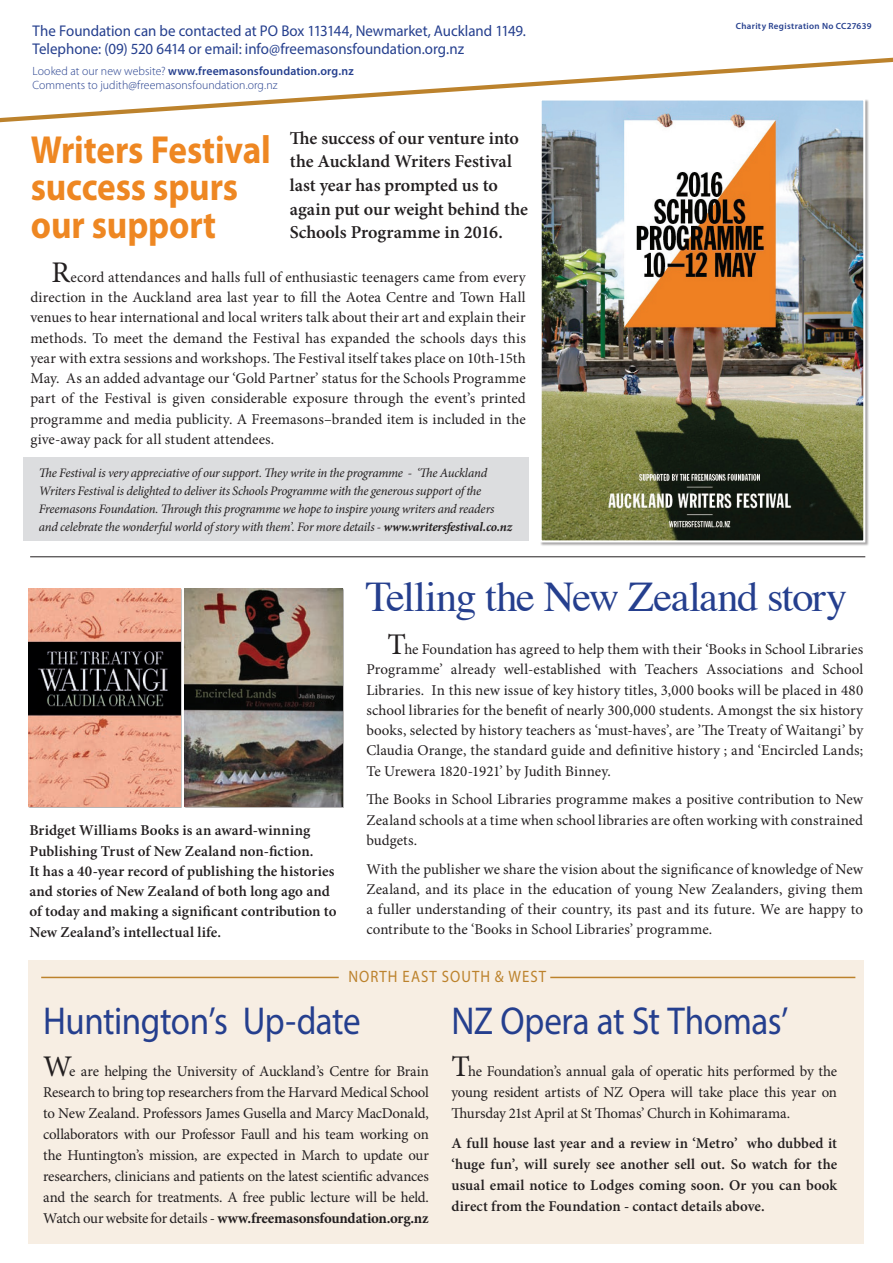
<style>
.page{position:relative;width:893px;height:1263px;background:#fff}
.page>*{position:absolute;margin:0;border:0;box-sizing:border-box;transform-origin:0 0}
.t1{font:42.3px "Times";letter-spacing:-.03em;color:#253f8e}
.t2{font:700 39.3px/37.3px "Myriad Pro";letter-spacing:-.005em;color:#ee8722;scale:.9 1}
.t3{font:39px "Myriad Pro";letter-spacing:-.015em;color:#253f8e;scale:.9 1}
.t4{font:600 18.15px/23.7px "Minion Pro";letter-spacing:-.005em;color:#231f20}
.t5{font:16.5px "Myriad Pro";letter-spacing:.07em;color:#bc822c;scale:.9 1}
.t6{font:15.6px/18px "Myriad Pro";color:#253f8e;scale:.96 1}
.t7{font:15px/20.2px "Minion Pro";color:#231f20;text-align:justify}
.t8{font:600 15px/20.2px "Minion Pro";letter-spacing:.005em;color:#231f20}
.t9{font:italic 12.9px/18px "Minion Pro";letter-spacing:-.02em;color:#231f20}
.t10{font:300 12px/13.5px "Myriad Pro";letter-spacing:.005em;color:#253f8e}
.t11{font:600 9px "Myriad Pro";letter-spacing:.035em;color:#253f8e}
.s1{font-weight:600}
.s2{font-size:30px}
.s3{font-weight:700}
</style>
<div class="page">
<div style="left:28px;top:960px;width:836px;height:283px;background:#f7eee3"></div>
<div style="left:24px;top:458px;width:505px;height:83px;background:#dcdddf"></div>
<hr style="left:550px;top:977px;width:305px;height:1px;background:#bc822c">
<hr style="left:41px;top:977px;width:298px;height:1px;background:#bc822c">
<hr style="left:30px;top:556px;width:835px;height:1px;background:#231f20">
<div style="left:28px;top:588px;width:154px;height:220px;background:#231f20;opacity:.4"></div>
<img style="left:28px;top:588px;width:152px;height:218px">
<div style="left:185px;top:588px;width:159px;height:220px;background:#231f20;opacity:.4"></div>
<img style="left:185px;top:588px;width:157px;height:218px">
<svg style="left:0;top:58px;width:893px;height:64px"></svg>
<div style="left:540px;top:99px;width:329px;height:447px;background:#231f20;opacity:.4"></div>
<img style="left:543px;top:101px;width:319px;height:438px">
<div style="left:540px;top:98px;width:325px;height:444px;border:2px solid #fff"></div>
<p class="t6" style="left:33px;top:21px;width:515px">The Foundation can be contacted at PO Box 113144, Newmarket, Auckland 1149.<br>Telephone: (09) 520 6414 or email: info@freemasonsfoundation.org.nz</p>
<p class="t10" style="left:33px;top:65px;width:323px">Looked at our new website? <span class="s1">www.freemasonsfoundation.org.nz<br></span>Comments to judith@freemasonsfoundation.org.nz</p>
<p class="t2" style="left:31px;top:132px;width:268px">Writers Festival success spurs our support</p>
<p class="t4" style="left:290px;top:126px;width:240px">The success of our venture into the Auckland Writers Festival last year has prompted us to again put our weight behind the<br>Schools Programme in 2016.</p>
<p class="t7" style="left:30px;top:267px;width:497px;text-indent:21px"><span class="s2">R</span>ecord attendances and halls full of enthusiastic teenagers came from every direction in the Auckland area last year to fill the Aotea Centre and Town Hall venues to hear international and local writers talk about their art and explain their methods. To meet the demand the Festival has expanded the schools days this year with extra sessions and workshops. The Festival itself takes place on 10th-15th May. As an added advantage our ‘Gold Partner’ status for the Schools Programme part of the Festival is given considerable exposure through the event’s printed programme and media publicity. A Freemasons–branded item is included in the give-away pack for all student attendees.</p>
<p class="t9" style="left:39px;top:464px;width:475px">The Festival is very appreciative of our support. They write in the programme - ‘The Auckland Writers Festival is delighted to deliver its Schools Programme with the generous support of the Freemasons Foundation. Through this programme we hope to inspire young writers and readers and celebrate the wonderful world of story with them’. For more details - <span class="s3">www.writersfestival.co.nz</span></p>
<p class="t11" style="left:736px;top:21px;width:137px">Charity Registration No CC27639</p>
<p class="t8" style="left:29px;top:820px;width:309px">Bridget Williams Books is an award-winning Publishing Trust of New Zealand non-fiction.<br>It has a 40-year record of publishing the histories and stories of New Zealand of both long ago and of today and making a significant contribution to New Zealand’s intellectual life.</p>
<p class="t1" style="left:365px;top:557px;width:483px">Telling the New Zealand story</p>
<p class="t7" style="left:366px;top:639px;width:498px;text-indent:21px"><span class="s2">T</span>he Foundation has agreed to help them with their ‘Books in School Libraries Programme’ already well-established with Teachers Associations and School Libraries. In this new issue of key history titles, 3,000 books will be placed in 480 school libraries for the benefit of nearly 300,000 students. Amongst the six history books, selected by history teachers as ‘must-haves’, are ’The Treaty of Waitangi’ by Claudia Orange, the standard guide and definitive history ; and ‘Encircled Lands; Te Urewera 1820-1921’ by Judith Binney.</p>
<p class="t7" style="left:366px;top:789px;width:498px">The Books in School Libraries programme makes a positive contribution to New Zealand schools at a time when school libraries are often working with constrained budgets.</p>
<p class="t7" style="left:366px;top:859px;width:498px">With the publisher we share the vision about the significance of knowledge of New Zealand, and its place in the education of young New Zealanders, giving them a fuller understanding of their country, its past and its future. We are happy to contribute to the ‘Books in School Libraries’ programme.</p>
<p class="t5" style="left:348px;top:966px;width:221px">NORTH EAST SOUTH &amp; WEST</p>
<p class="t3" style="left:43px;top:996px;width:354px">Huntington’s Up-date</p>
<p class="t3" style="left:451px;top:996px;width:376px">NZ Opera at St Thomas’</p>
<p class="t7" style="left:43px;top:1061px;width:387px;line-height:21px"><span class="s2">W</span>e are helping the University of Auckland’s Centre for Brain Research to bring top researchers from the Harvard Medical School to New Zealand. Professors James Gusella and Marcy MacDonald, collaborators with our Professor Faull and his team working on the Huntington’s mission, are expected in March to update our researchers, clinicians and patients on the latest scientific advances and the search for treatments. A free public lecture will be held.<br>Watch our website for details - <span class="s3">www.freemasonsfoundation.org.nz</span></p>
<p class="t7" style="left:451px;top:1061px;width:387px;line-height:21px"><span class="s2">T</span>he Foundation’s annual gala of operatic hits performed by the young resident artists of NZ Opera will take place this year on Thursday 21st April at St Thomas’ Church in Kohimarama.</p>
<p class="t8" style="left:451px;top:1132px;width:387px;line-height:21px;text-align:justify">A full house last year and a review in ‘Metro’ who dubbed it ‘huge fun’, will surely see another sell out. So watch for the usual email notice to Lodges coming soon. Or you can book direct from the Foundation - contact details above.</p>
</div>
